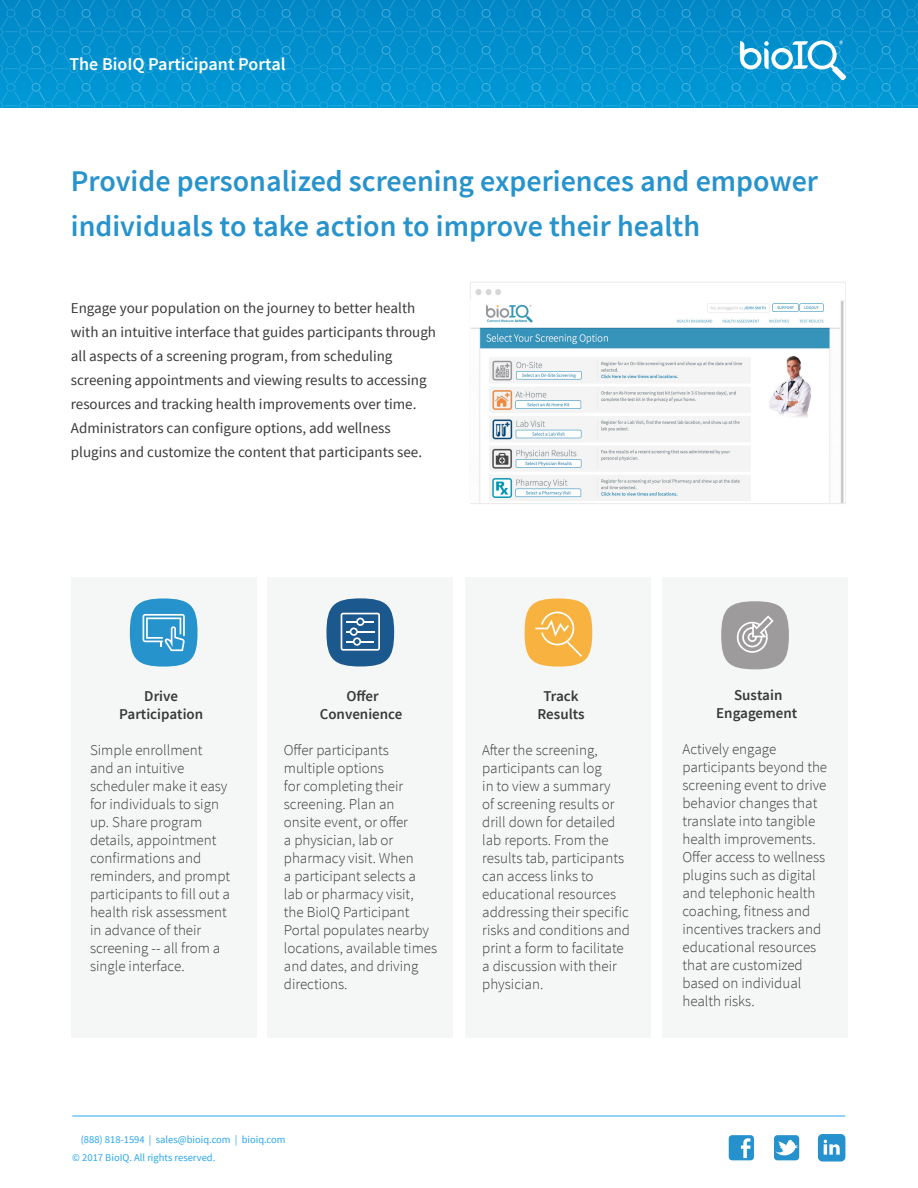
<style>
.page{position:relative;width:918px;height:1188px;background:#fff}
.page>*{position:absolute;margin:0;border:0;box-sizing:border-box;transform-origin:0 0}
.t1{font:600 30px/45px "Source Sans Pro";color:#2793cc}
.t2{font:600 18px "Source Sans Pro";color:#fff}
.t3{font:300 15px/18px "Source Sans Pro";color:#393939}
.t4{font:300 15px/18px "Source Sans Pro";color:#383938}
.t5{font:15px/24px "Source Sans Pro";color:#393939}
.t6{font:600 15px "Source Sans Pro";color:#383938}
.t7{font:10.5px "Source Sans Pro";color:#27a6ef}
</style>
<div class="page">
<div style="left:662px;top:577px;width:186px;height:460px;background:#f5f7f7"></div>
<div style="left:466px;top:577px;width:185px;height:460px;background:#f5f7f7"></div>
<div style="left:268px;top:577px;width:185px;height:460px;background:#f5f7f7"></div>
<div style="left:71px;top:577px;width:185px;height:460px;background:#f5f7f7"></div>
<svg style="left:0;top:0;width:918px;height:108px;background:#0592cf"></svg>
<svg style="left:740px;top:41px;width:106px;height:39px"></svg>
<svg style="left:774px;top:1135px;width:25px;height:25px"></svg>
<svg style="left:729px;top:1135px;width:25px;height:25px"></svg>
<svg style="left:818px;top:1134px;width:27px;height:28px"></svg>
<hr style="left:72px;top:1116px;width:773px;height:1px;background:#27a6ef">
<div style="left:721px;top:601px;width:68px;height:68px;background:#9d9b9b;border-radius:50%"></div>
<svg style="left:737px;top:615px;width:37px;height:38px"></svg>
<div style="left:130px;top:598px;width:68px;height:69px;background:#2693cc;border-radius:50%"></div>
<svg style="left:143px;top:614px;width:42px;height:37px"></svg>
<div style="left:525px;top:598px;width:67px;height:69px;background:#f7b23f;border-radius:50%"></div>
<svg style="left:535px;top:612px;width:47px;height:45px"></svg>
<div style="left:326px;top:598px;width:68px;height:68px;background:#1b588d;border-radius:50%"></div>
<svg style="left:341px;top:613px;width:39px;height:38px"></svg>
<img style="left:470px;top:282px;width:376px;height:222px">
<img style="left:471px;top:301px;width:373px;height:202px">
<p class="t2" style="left:69px;top:52px;width:218px">The BioIQ Participant Portal</p>
<p class="t1" style="left:71px;top:159px;width:749px">Provide personalized screening experiences and empower individuals to take action to improve their health</p>
<p class="t5" style="left:71px;top:296px;width:367px">Engage your population on the journey to better health with an intuitive interface that guides participants through all aspects of a screening program, from scheduling screening appointments and viewing results to accessing resources and tracking health improvements over time.<br>Administrators can configure options, add wellness plugins and customize the content that participants see.</p>
<p class="t6" style="left:144px;top:687px;width:35px">Drive</p>
<p class="t6" style="left:119px;top:705px;width:86px">Participation</p>
<p class="t4" style="left:90px;top:741px;width:142px">Simple enrollment<br>and an intuitive scheduler make it easy for individuals to sign up. Share program details, appointment confirmations and reminders, and prompt participants to fill out a health risk assessment in advance of their screening -- all from a single interface.</p>
<p class="t6" style="left:346px;top:687px;width:34px">Offer</p>
<p class="t6" style="left:320px;top:705px;width:84px">Convenience</p>
<p class="t4" style="left:284px;top:741px;width:155px">Offer participants multiple options<br>for completing their screening. Plan an<br>onsite event, or offer<br>a physician, lab or pharmacy visit. When<br>a participant selects a lab or pharmacy visit, the BioIQ Participant<br>Portal populates nearby locations, available times and dates, and driving directions.</p>
<p class="t6" style="left:543px;top:687px;width:37px">Track</p>
<p class="t6" style="left:537px;top:705px;width:49px">Results</p>
<p class="t3" style="left:482px;top:741px;width:149px">After the screening, participants can log<br>in to view a summary<br>of screening results or drill down for detailed lab reports. From the results tab, participants can access links to educational resources addressing their specific risks and conditions and print a form to facilitate a discussion with their physician.</p>
<p class="t7" style="left:81px;top:1133px;width:206px">(888) 818-1594 | sales@bioiq.com | bioiq.com</p>
<p class="t7" style="left:72px;top:1151px;width:145px">© 2017 BioIQ. All rights reserved.</p>
<p class="t6" style="left:734px;top:686px;width:50px">Sustain</p>
<p class="t6" style="left:716px;top:704px;width:83px">Engagement</p>
<p class="t3" style="left:682px;top:740px;width:146px">Actively engage participants beyond the screening event to drive behavior changes that translate into tangible health improvements.<br>Offer access to wellness plugins such as digital and telephonic health coaching, fitness and incentives trackers and educational resources that are customized based on individual health risks.</p>
</div>
